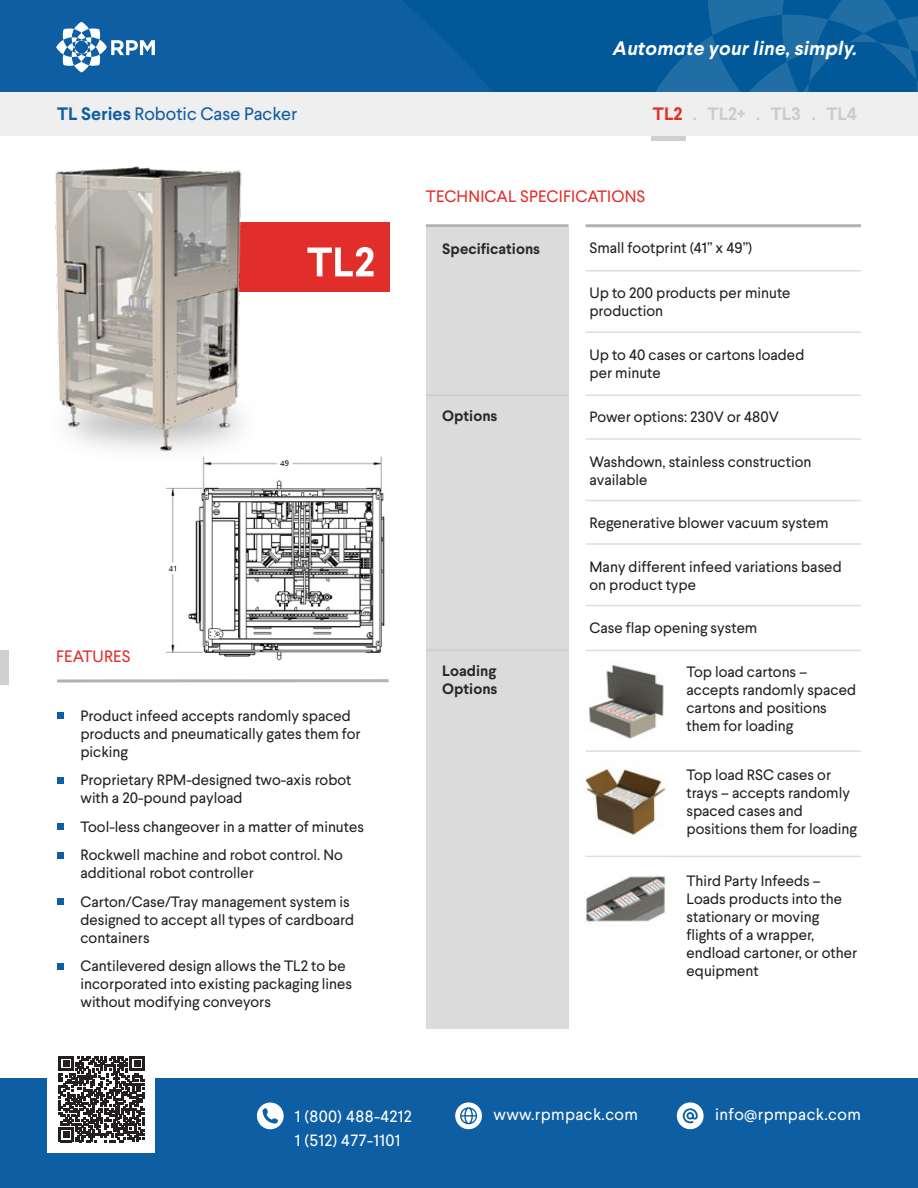
<style>
.page{position:relative;width:918px;height:1188px;background:#fff}
.page>*{position:absolute;margin:0;border:0;box-sizing:border-box;transform-origin:0 0}
.t1{font:italic 700 19.5px "Larsseit";letter-spacing:.01em;color:#fff}
.t2{font:18px "Larsseit";color:#0e5ea4}
.t3{font:700 18px "Larsseit";color:#ccc}
.t4{font:16.5px "Larsseit";letter-spacing:.01em;color:#e22e2a}
.t5{font:16.35px "Larsseit";letter-spacing:.025em;color:#fff}
.t6{font:15px/18px "Larsseit";color:#231f20}
.t7{font:700 15px/18px "Larsseit";color:#282828}
.s1{font-weight:700}
.s2{color:#e22e2a}
</style>
<div class="page">
<svg style="left:0;top:0;width:653px;height:92px;background:#095ca0"></svg>
<div style="left:0;top:1079px;width:918px;height:109px;background:#0e5ea4"></div>
<div style="left:104px;top:223px;width:286px;height:69px;background:#e22e2a"></div>
<div style="left:0;top:92px;width:918px;height:44px;background:#efefef"></div>
<div style="left:47px;top:1036px;width:108px;height:116px;background:#fff"></div>
<svg style="left:257px;top:1103px;width:27px;height:26px"></svg>
<svg style="left:455px;top:1102px;width:27px;height:27px"></svg>
<div style="left:677px;top:1102px;width:27px;height:27px;background:#fff;border-radius:50%"></div>
<svg style="left:683px;top:1108px;width:15px;height:15px"></svg>
<svg style="left:460px;top:1107px;width:17px;height:17px"></svg>
<svg style="left:56px;top:22px;width:99px;height:50px"></svg>
<div style="left:0;top:650px;width:9px;height:35px;background:#cfcfce"></div>
<div style="left:57px;top:712px;width:7px;height:7px;background:#0e5ea4"></div>
<div style="left:57px;top:777px;width:7px;height:6px;background:#0e5ea4"></div>
<div style="left:57px;top:823px;width:7px;height:7px;background:#0e5ea4"></div>
<div style="left:57px;top:852px;width:7px;height:6px;background:#0e5ea4"></div>
<div style="left:57px;top:898px;width:7px;height:7px;background:#0e5ea4"></div>
<div style="left:57px;top:963px;width:7px;height:6px;background:#0e5ea4"></div>
<div style="left:651px;top:136px;width:35px;height:5px;background:#cfcfce"></div>
<svg style="left:307px;top:247px;width:67px;height:29px"></svg>
<hr style="left:426px;top:224px;width:143px;height:3px;background:#b2b2b2">
<hr style="left:586px;top:224px;width:275px;height:3px;background:#b2b2b2">
<hr style="left:586px;top:270px;width:275px;height:2px;background:#dedddd">
<div style="left:426px;top:228px;width:143px;height:167px;background:#dcdbdb"></div>
<div style="left:426px;top:395px;width:143px;height:634px;background:#dcdbdb"></div>
<hr style="left:586px;top:438px;width:275px;height:2px;background:#dedddd">
<hr style="left:586px;top:500px;width:275px;height:1px;background:#dedddd">
<hr style="left:586px;top:543px;width:275px;height:2px;background:#dedddd">
<hr style="left:586px;top:605px;width:275px;height:1px;background:#dedddd">
<hr style="left:586px;top:650px;width:275px;height:1px;background:#dedddd">
<hr style="left:586px;top:750px;width:275px;height:2px;background:#dedddd">
<hr style="left:586px;top:856px;width:275px;height:1px;background:#dedddd">
<hr style="left:586px;top:332px;width:275px;height:1px;background:#dedddd">
<hr style="left:586px;top:395px;width:275px;height:1px;background:#dedddd">
<hr style="left:426px;top:395px;width:143px;height:1px;background:#ccc">
<hr style="left:426px;top:650px;width:143px;height:1px;background:#ccc">
<svg style="left:653px;top:0;width:265px;height:92px;background:#0d619e"></svg>
<img style="left:588px;top:665px;width:76px;height:74px">
<img style="left:584px;top:768px;width:83px;height:68px">
<img style="left:584px;top:876px;width:83px;height:50px">
<hr style="left:57px;top:679px;width:331px;height:3px;background:#b2b2b2">
<img style="left:165px;top:456px;width:220px;height:205px">
<img style="left:55px;top:166px;width:207px;height:293px">
<div style="left:154px;top:557px;width:14px;height:14px;background:#fff"></div>
<div style="left:272px;top:447px;width:13px;height:14px;background:#fff"></div>
<svg style="left:59px;top:1056px;width:86px;height:86px"></svg>
<h1 class="t1" style="left:613px;top:36px;width:246px">Automate your line, simply.</h1>
<p class="t2" style="left:57px;top:103px;width:242px"><span class="s1">TL Series</span> Robotic Case Packer</p>
<p class="t3" style="left:653px;top:103px;width:206px"><span class="s2">TL2</span> . TL2+ . TL3 . TL4</p>
<p class="t4" style="left:426px;top:185px;width:221px">TECHNICAL SPECIFICATIONS</p>
<p class="t4" style="left:56px;top:646px;width:76px">FEATURES</p>
<p class="t6" style="left:80px;top:706px;width:282px">Product infeed accepts randomly spaced products and pneumatically gates them for picking</p>
<p class="t6" style="left:80px;top:771px;width:273px">Proprietary RPM-designed two-axis robot with a 20-pound payload</p>
<p class="t6" style="left:80px;top:812px;width:285px;line-height:28.5px">Tool-less changeover in a matter of minutes<br>Rockwell machine and robot control. No</p>
<p class="t6" style="left:80px;top:859px;width:271px;line-height:28.5px">additional robot controller<br>Carton/Case/Tray management system is</p>
<p class="t6" style="left:80px;top:910px;width:275px">designed to accept all types of cardboard containers</p>
<p class="t6" style="left:80px;top:957px;width:273px">Cantilevered design allows the TL2 to be incorporated into existing packaging lines without modifying conveyors</p>
<p class="t7" style="left:442px;top:239px;width:99px">Specifications</p>
<p class="t7" style="left:442px;top:407px;width:57px">Options</p>
<p class="t7" style="left:442px;top:662px;width:57px">Loading<br>Options</p>
<p class="t6" style="left:589px;top:239px;width:164px">Small footprint (41” x 49”)</p>
<p class="t6" style="left:590px;top:284px;width:203px">Up to 200 products per minute production</p>
<p class="t6" style="left:590px;top:346px;width:216px">Up to 40 cases or cartons loaded per minute</p>
<p class="t6" style="left:590px;top:407px;width:191px">Power options: 230V or 480V</p>
<p class="t6" style="left:590px;top:452px;width:223px">Washdown, stainless construction available</p>
<p class="t6" style="left:590px;top:514px;width:240px">Regenerative blower vacuum system</p>
<p class="t6" style="left:590px;top:557px;width:254px">Many different infeed variations based on product type</p>
<p class="t6" style="left:590px;top:619px;width:169px">Case flap opening system</p>
<p class="t6" style="left:686px;top:662px;width:171px">Top load cartons – accepts randomly spaced cartons and positions them for loading</p>
<p class="t6" style="left:686px;top:765px;width:172px">Top load RSC cases or trays – accepts randomly spaced cases and positions them for loading</p>
<p class="t6" style="left:686px;top:872px;width:172px">Third Party Infeeds –<br>Loads products into the stationary or moving flights of a wrapper, endload cartoner, or other equipment</p>
<p class="t5" style="left:295px;top:1106px;width:119px">1 (800) 488-4212</p>
<p class="t5" style="left:493px;top:1104px;width:146px">www.rpmpack.com</p>
<p class="t5" style="left:295px;top:1130px;width:107px">1 (512) 477-1101</p>
<p class="t5" style="left:715px;top:1104px;width:147px">info@rpmpack.com</p>
</div>
